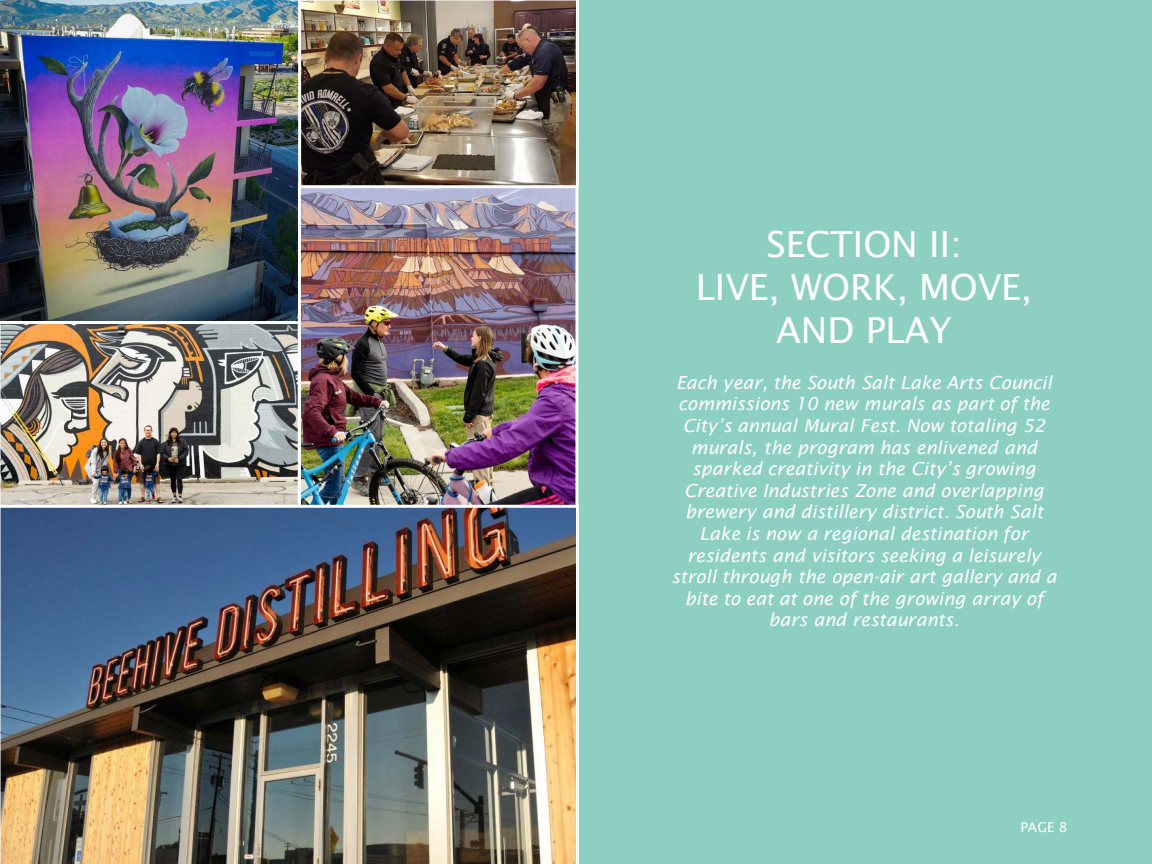
<style>
.page{position:relative;width:1152px;height:864px;background:#fff}
.page>*{position:absolute;margin:0;border:0;box-sizing:border-box;transform-origin:0 0}
.t1{font:36px/43.2px "Lucida Sans";color:#fff;text-align:center}
.t2{font:italic 18px/21.6px "Lucida Sans";color:#fff;text-align:center}
.t3{font:13.5px "Lucida Sans";color:#fff}
</style>
<div class="page">
<div style="left:576px;top:0;width:576px;height:864px;background:#8dd0c1"></div>
<img style="left:0;top:0;width:298px;height:321px">
<img style="left:302px;top:188px;width:272px;height:317px">
<div style="left:298px;top:182px;width:280px;height:329px;border:3px solid #fff"></div>
<img style="left:0;top:321px;width:301px;height:184px">
<img style="left:0;top:505px;width:579px;height:359px">
<img style="left:298px;top:0;width:281px;height:188px">
<p class="t1" style="left:696px;top:222px;width:338px">SECTION II:<br>LIVE, WORK, MOVE,<br>AND PLAY</p>
<p class="t2" style="left:671px;top:372px;width:387px">Each year, the South Salt Lake Arts Council commissions 10 new murals as part of the City’s annual Mural Fest. Now totaling 52 murals, the program has enlivened and sparked creativity in the City’s growing Creative Industries Zone and overlapping brewery and distillery district. South Salt Lake is now a regional destination for residents and visitors seeking a leisurely stroll through the open-air art gallery and a bite to eat at one of the growing array of bars and restaurants.</p>
<p class="t3" style="left:1021px;top:820px;width:48px">PAGE 8</p>
</div>
